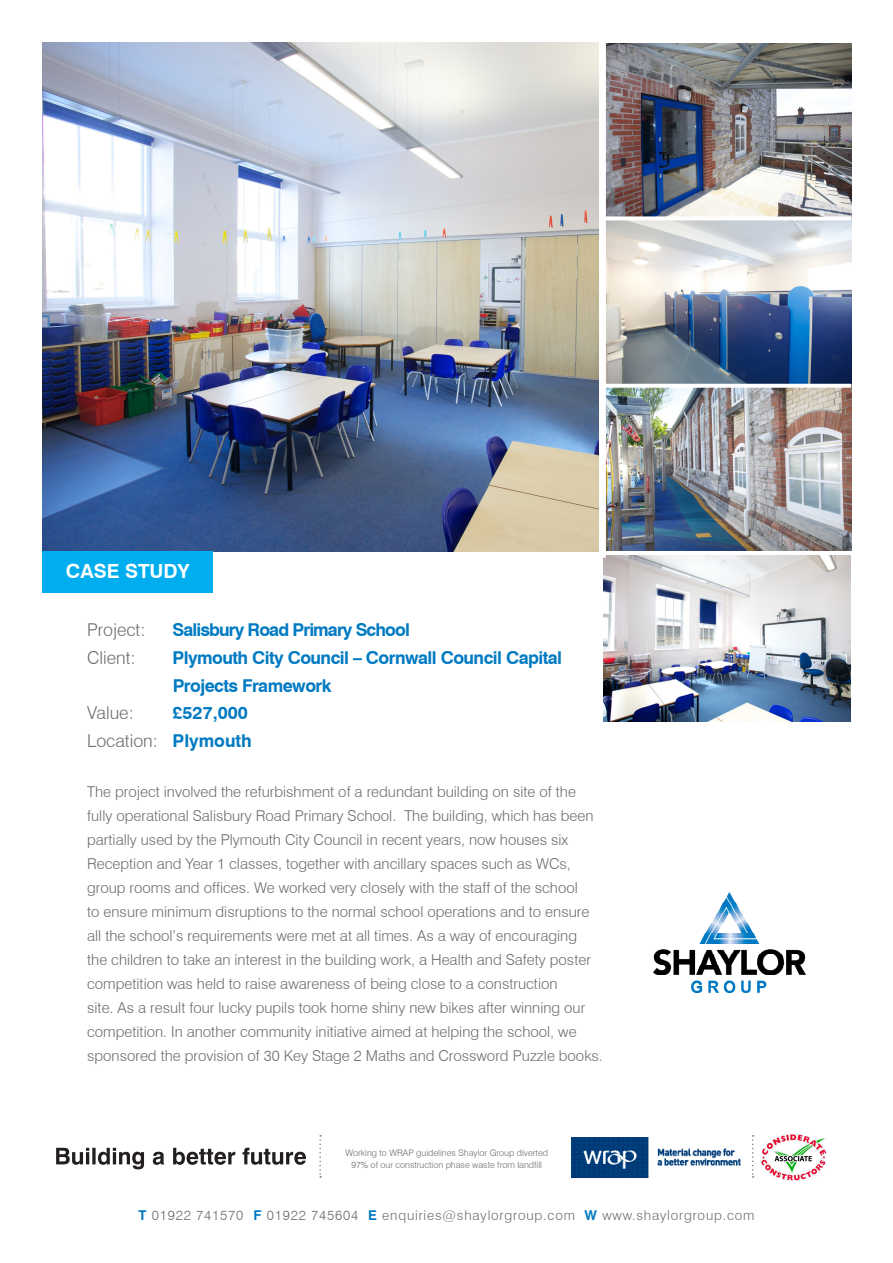
<style>
.page{position:relative;width:893px;height:1263px;background:#fff}
.page>*{position:absolute;margin:0;border:0;box-sizing:border-box;transform-origin:0 0}
.t1{font:700 19.5px "Swiss 721 BT";color:#fff}
.t2{font:700 17.7px/27.8px "Swiss 721 BT";letter-spacing:-.03em;color:#007ac2}
.t3{font:300 17.7px "Swiss 721 BT";color:#6c6d70}
.t4{font:700 17.7px "Swiss 721 BT";letter-spacing:-.05em;color:#007ac2}
.t5{font:300 15px/24px "Swiss 721 BT";color:#6c6d70}
.t6{font:300 13.5px "Swiss 721 BT";letter-spacing:.06em;color:#6c6d70}
.t7{font:300 9px/12px "Swiss 721 BT";color:#6c6d70;text-align:center}
.s1{font-weight:700;color:#007ac2}
</style>
<div class="page">
<img style="left:606px;top:44px;width:246px;height:507px">
<img style="left:43px;top:43px;width:556px;height:508px">
<img style="left:604px;top:555px;width:247px;height:167px">
<div style="left:43px;top:551px;width:170px;height:42px;background:#00aeef"></div>
<hr style="left:602px;top:43px;width:4px;height:515px;background:#fff">
<svg style="left:606px;top:216px;width:245px;height:4px"></svg>
<svg style="left:606px;top:384px;width:245px;height:4px"></svg>
<img style="left:653px;top:892px;width:152px;height:100px">
<svg style="left:56px;top:1148px;width:250px;height:21px"></svg>
<img style="left:762px;top:1134px;width:65px;height:47px">
<img style="left:572px;top:1137px;width:168px;height:40px">
<svg style="left:752px;top:1135px;width:2px;height:42px"></svg>
<svg style="left:319px;top:1135px;width:2px;height:42px"></svg>
<p class="t1" style="left:66px;top:559px;width:125px">CASE STUDY</p>
<p class="t3" style="left:87px;top:619px;width:60px">Project:</p>
<p class="t4" style="left:173px;top:619px;width:239px">Salisbury Road Primary School</p>
<p class="t3" style="left:87px;top:647px;width:50px">Client:</p>
<p class="t2" style="left:173px;top:644px;width:391px">Plymouth City Council – Cornwall Council Capital<br>Projects Framework</p>
<p class="t3" style="left:87px;top:702px;width:48px">Value:</p>
<p class="t2" style="left:173px;top:699px;width:77px">£527,000</p>
<p class="t3" style="left:87px;top:730px;width:166px">Location: <span class="s1">Plymouth</span></p>
<p class="t5" style="left:87px;top:779px;width:517px">The project involved the refurbishment of a redundant building on site of the fully operational Salisbury Road Primary School. The building, which has been partially used by the Plymouth City Council in recent years, now houses six Reception and Year 1 classes, together with ancillary spaces such as WCs, group rooms and offices. We worked very closely with the staff of the school<br>to ensure minimum disruptions to the normal school operations and to ensure all the school’s requirements were met at all times. As a way of encouraging<br>the children to take an interest in the building work, a Health and Safety poster competition was held to raise awareness of being close to a construction<br>site. As a result four lucky pupils took home shiny new bikes after winning our competition. In another community initiative aimed at helping the school, we sponsored the provision of 30 Key Stage 2 Maths and Crossword Puzzle books.</p>
<p class="t7" style="left:345px;top:1146px;width:204px">Working to WRAP guidelines Shaylor Group diverted<br>97% of our construction phase waste from landfill</p>
<p class="t6" style="left:138px;top:1206px;width:618px"><span class="s1">T</span> 01922 741570 <span class="s1">F</span> 01922 745604 <span class="s1">E</span> enquiries@shaylorgroup.com <span class="s1">W</span> www.shaylorgroup.com</p>
</div>
